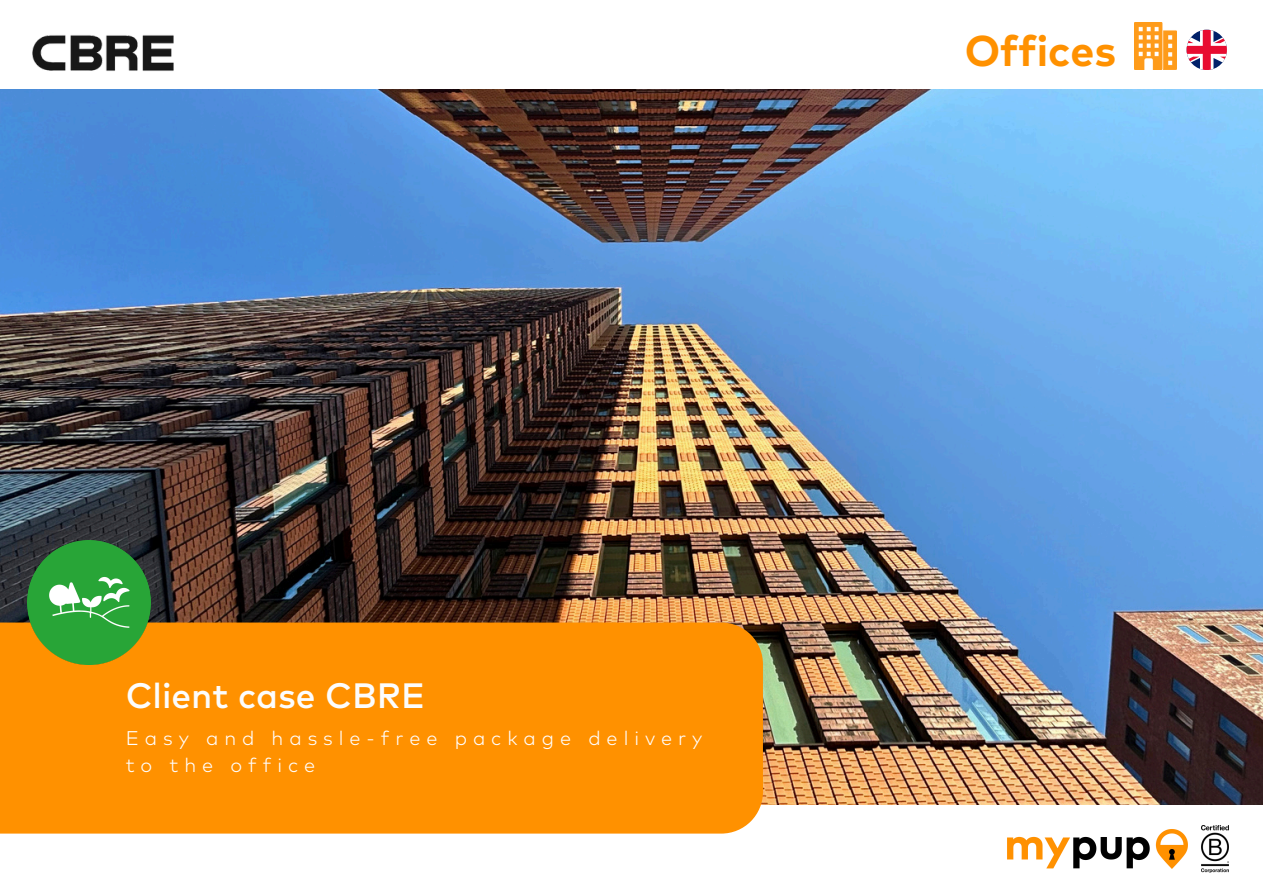
<style>
.page{position:relative;width:1263px;height:894px;background:#fff}
.page>*{position:absolute;margin:0;border:0;box-sizing:border-box;transform-origin:0 0}
.t1{font:700 42.9px "Mark Pro";color:#ff9100}
.t2{font:500 35.25px "Mark Pro";color:#fcfdfd}
.t3{font:300 19.8px/27px "Mark Pro";letter-spacing:.3em;color:#fff}
</style>
<div class="page">
<img style="left:0;top:89px;width:1263px;height:715px">
<img style="left:32px;top:35px;width:142px;height:67px">
<img style="left:1135px;top:23px;width:41px;height:46px">
<div style="left:0;top:622px;width:763px;height:211px;background:#ff9100"></div>
<img style="left:27px;top:540px;width:124px;height:124px">
<img style="left:1007px;top:829px;width:181px;height:40px">
<img style="left:1201px;top:825px;width:27px;height:46px">
<svg style="left:1186px;top:30px;width:41px;height:40px"></svg>
<h2 class="t2" style="left:126px;top:680px;width:301px">Client case CBRE</h2>
<p class="t3" style="left:126px;top:725px;width:578px">Easy and hassle-free package delivery to the office</p>
<p class="t1" style="left:965px;top:32px;width:153px">Offices</p>
</div>
